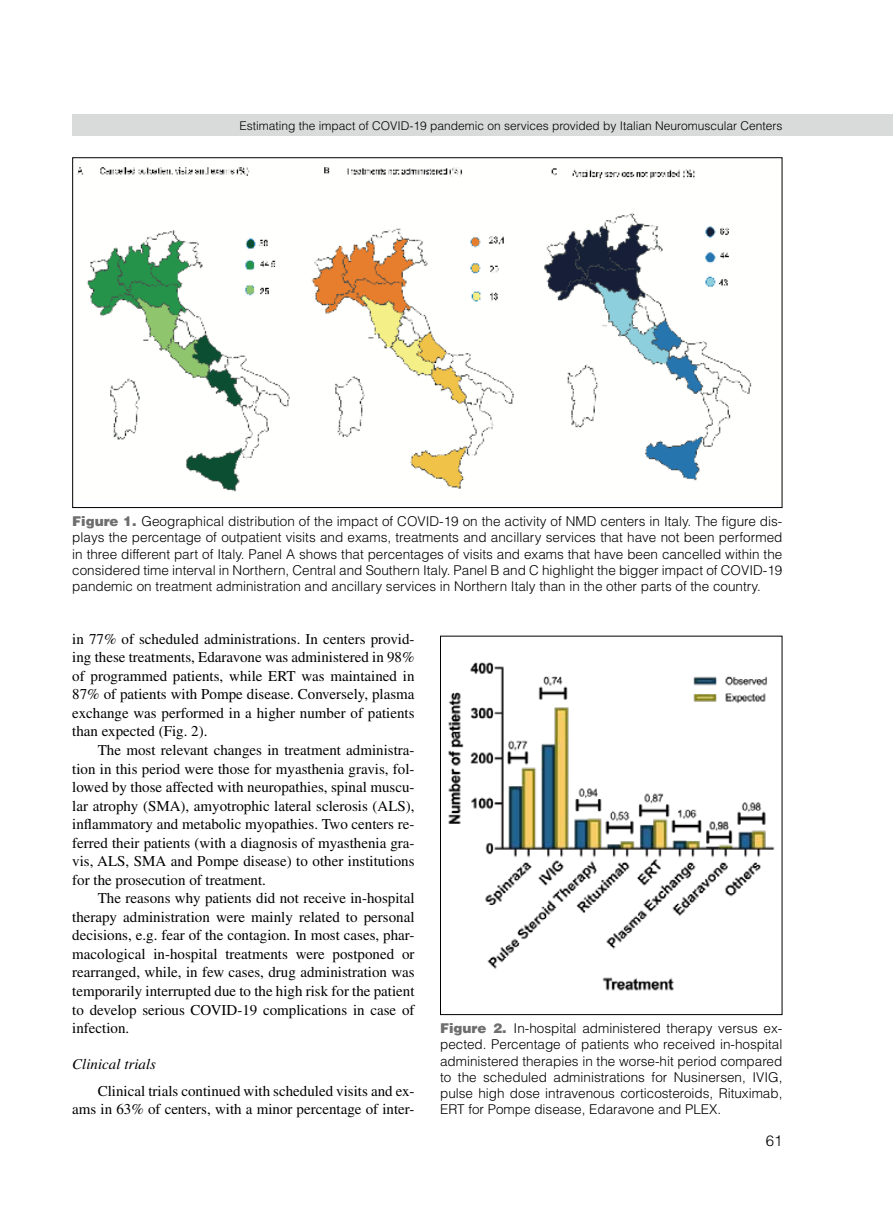
<style>
.page{position:relative;width:893px;height:1212px;background:#fff}
.page>*{position:absolute;margin:0;border:0;box-sizing:border-box;transform-origin:0 0}
.t1{font:15px/18.6px "Times LT Std";color:#000;text-align:justify}
.t2{font:italic 15px "Times LT Std";color:#000}
.t3{font:300 15px "Helvetica LT Std";color:#000}
.t4{font:300 13.5px/16.2px "Helvetica LT Std";color:#000;text-align:justify}
.t5{font:300 12px "Helvetica LT Std";color:#000}
.s1{font-weight:900;color:#6e6e6e}
</style>
<div class="page">
<div style="left:72px;top:115px;width:821px;height:21px;background:#d9dada"></div>
<img style="left:77px;top:167px;width:675px;height:325px">
<img style="left:448px;top:662px;width:327px;height:329px">
<div style="left:440px;top:636px;width:342px;height:379px;border:1px solid #000"></div>
<p class="t5" style="left:239px;top:118px;width:545px">Estimating the impact of COVID-19 pandemic on services provided by Italian Neuromuscular Centers</p>
<p class="t4" style="left:72px;top:513px;width:712px"><span class="s1">Figure 1.</span> Geographical distribution of the impact of COVID-19 on the activity of NMD centers in Italy. The figure dis&shy;plays the percentage of outpatient visits and exams, treatments and ancillary services that have not been performed in three different part of Italy. Panel A shows that percentages of visits and exams that have been cancelled within the considered time interval in Northern, Central and Southern Italy. Panel B and C highlight the bigger impact of COVID-19 pandemic on treatment administration and ancillary services in Northern Italy than in the other parts of the country.</p>
<p class="t1" style="left:72px;top:629px;width:344px">in 77% of scheduled administrations. In centers provid&shy;ing these treatments, Edaravone was administered in 98% of programmed patients, while ERT was maintained in 87% of patients with Pompe disease. Conversely, plasma exchange was performed in a higher number of patients than expected (Fig. 2).</p>
<p class="t1" style="left:72px;top:740px;width:344px;text-indent:26px">The most relevant changes in treatment administra&shy;tion in this period were those for myasthenia gravis, fol&shy;lowed by those affected with neuropathies, spinal muscu&shy;lar atrophy (SMA), amyotrophic lateral sclerosis (ALS), inflammatory and metabolic myopathies. Two centers re&shy;ferred their patients (with a diagnosis of myasthenia gra&shy;vis, ALS, SMA and Pompe disease) to other institutions for the prosecution of treatment.</p>
<p class="t1" style="left:72px;top:889px;width:344px;text-indent:26px">The reasons why patients did not receive in-hospital therapy administration were mainly related to personal decisions, e.g. fear of the contagion. In most cases, phar&shy;macological in-hospital treatments were postponed or rearranged, while, in few cases, drug administration was temporarily interrupted due to the high risk for the patient to develop serious COVID-19 complications in case of infection.</p>
<p class="t2" style="left:72px;top:1055px;width:85px">Clinical trials</p>
<p class="t1" style="left:72px;top:1081px;width:344px;text-align:right">Clinical trials continued with scheduled visits and ex&shy;ams in 63% of centers, with a minor percentage of inter-</p>
<p class="t4" style="left:440px;top:1020px;width:344px"><span class="s1">Figure 2.</span> In-hospital administered therapy versus ex&shy;pected. Percentage of patients who received in-hospital administered therapies in the worse-hit period compared to the scheduled administrations for Nusinersen, IVIG, pulse high dose intravenous corticosteroids, Rituximab, ERT for Pompe disease, Edaravone and PLEX.</p>
<p class="t3" style="left:766px;top:1131px;width:18px">61</p>
</div>
